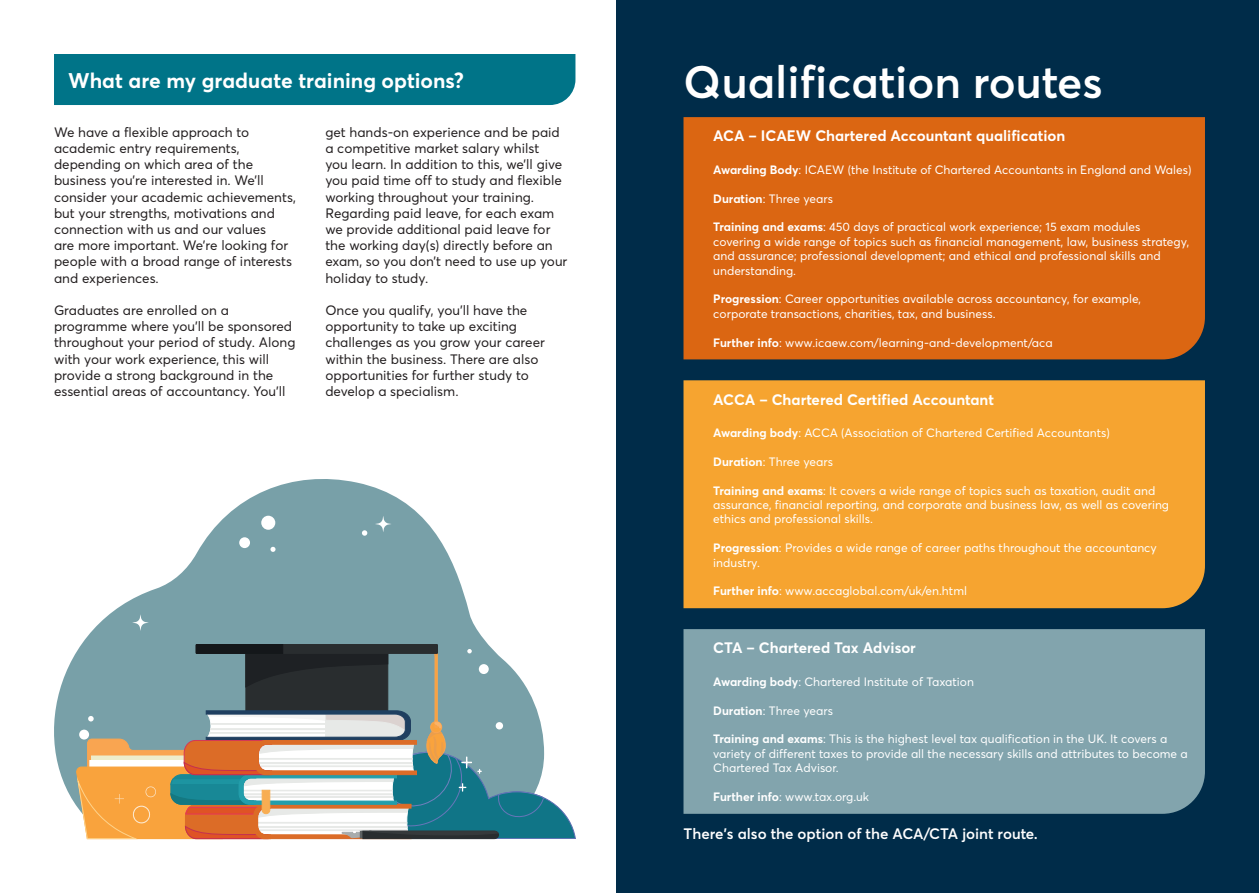
<style>
.page{position:relative;width:1259px;height:893px;background:#fff}
.page>*{position:absolute;margin:0;border:0;box-sizing:border-box;transform-origin:0 0}
.t1{font:600 45px "Averta";color:#fff}
.t2{font:700 21px "Averta";color:#fff}
.t3{font:700 15px "Averta";color:#fff}
.t4{font:600 15px "Averta";color:#fff}
.t5{font:13.5px/16.2px "Averta";color:#231f20}
.t6{font:12px/14.4px "Averta";color:#fff}
.s1{font-weight:700}
</style>
<div class="page">
<div style="left:54px;top:54px;width:521px;height:51px;background:#007488"></div>
<svg style="left:54px;top:479px;width:483px;height:326px;fill:#78a0a8"></svg>
<div style="left:479px;top:664px;width:10px;height:10px;background:#fff;border-radius:50%"></div>
<svg style="left:467px;top:649px;width:5px;height:4px"></svg>
<svg style="left:362px;top:530px;width:5px;height:6px"></svg>
<div style="left:261px;top:516px;width:14px;height:14px;background:#fff;border-radius:50%"></div>
<div style="left:239px;top:537px;width:11px;height:11px;background:#fff;border-radius:50%"></div>
<svg style="left:270px;top:547px;width:5px;height:5px"></svg>
<svg style="left:132px;top:614px;width:17px;height:17px"></svg>
<svg style="left:375px;top:516px;width:16px;height:16px"></svg>
<div style="left:435px;top:651px;width:2px;height:76px;background:#f9a33d;border:1px solid #f9a551"></div>
<div style="left:246px;top:649px;width:142px;height:62px;background:#292d2f;border:1px solid #292d2f"></div>
<div style="left:196px;top:644px;width:241px;height:9px;background:#292d2f"></div>
<div style="left:196px;top:644px;width:241px;height:9px;border:1px solid #292d2f"></div>
<svg style="left:196px;top:644px;width:192px;height:43px"></svg>
<svg style="left:76px;top:711px;width:499px;height:128px"></svg>
<div style="left:617px;top:0;width:642px;height:893px;background:#002c49"></div>
<div style="left:683px;top:117px;width:522px;height:242px;background:#db6612"></div>
<div style="left:683px;top:380px;width:522px;height:228px;background:#f6a430"></div>
<div style="left:683px;top:629px;width:522px;height:185px;background:#82a4ad"></div>
<p class="t2" style="left:68px;top:67px;width:397px">What are my graduate training options?</p>
<p class="t5" style="left:54px;top:124px;width:243px">We have a flexible approach to academic entry requirements, depending on which area of the business you’re interested in. We’ll consider your academic achievements, but your strengths, motivations and connection with us and our values<br>are more important. We’re looking for people with a broad range of interests and experiences.</p>
<p class="t5" style="left:54px;top:302px;width:243px">Graduates are enrolled on a programme where you’ll be sponsored throughout your period of study. Along with your work experience, this will provide a strong background in the essential areas of accountancy. You’ll</p>
<p class="t5" style="left:325px;top:124px;width:238px">get hands-on experience and be paid a competitive market salary whilst you learn. In addition to this, we’ll give you paid time off to study and flexible working throughout your training.</p>
<p class="t5" style="left:325px;top:205px;width:243px">Regarding paid leave, for each exam we provide additional paid leave for the working day(s) directly before an exam, so you don’t need to use up your holiday to study.</p>
<p class="t5" style="left:325px;top:302px;width:221px">Once you qualify, you’ll have the opportunity to take up exciting challenges as you grow your career within the business. There are also opportunities for further study to develop a specialism.</p>
<p class="t1" style="left:683px;top:50px;width:421px">Qualification routes</p>
<p class="t3" style="left:713px;top:127px;width:353px">ACA – ICAEW Chartered Accountant qualification</p>
<p class="t6" style="left:713px;top:162px;width:480px"><span class="s1">Awarding Body</span>: ICAEW (the Institute of Chartered Accountants in England and Wales)</p>
<p class="t6" style="left:713px;top:191px;width:121px"><span class="s1">Duration</span>: Three years</p>
<p class="t6" style="left:713px;top:220px;width:477px"><span class="s1">Training and exams</span>: 450 days of practical work experience; 15 exam modules covering a wide range of topics such as financial management, law, business strategy, and assurance; professional development; and ethical and professional skills and understanding.</p>
<p class="t6" style="left:713px;top:292px;width:429px"><span class="s1">Progression</span>: Career opportunities available across accountancy, for example, corporate transactions, charities, tax, and business.</p>
<p class="t6" style="left:713px;top:335px;width:341px"><span class="s1">Further info</span>: www.icaew.com/learning-and-development/aca</p>
<p class="t3" style="left:713px;top:390px;width:282px">ACCA – Chartered Certified Accountant</p>
<p class="t6" style="left:713px;top:425px;width:398px"><span class="s1">Awarding body</span>: ACCA (Association of Chartered Certified Accountants)</p>
<p class="t6" style="left:713px;top:454px;width:121px"><span class="s1">Duration</span>: Three years</p>
<p class="t6" style="left:713px;top:483px;width:457px"><span class="s1">Training and exams</span>: It covers a wide range of topics such as taxation, audit and assurance, financial reporting, and corporate and business law, as well as covering ethics and professional skills.</p>
<p class="t6" style="left:713px;top:541px;width:445px"><span class="s1">Progression</span>: Provides a wide range of career paths throughout the accountancy industry.</p>
<p class="t6" style="left:713px;top:584px;width:255px"><span class="s1">Further info</span>: www.accaglobal.com/uk/en.html</p>
<p class="t3" style="left:713px;top:639px;width:204px">CTA – Chartered Tax Advisor</p>
<p class="t6" style="left:713px;top:674px;width:262px"><span class="s1">Awarding body</span>: Chartered Institute of Taxation</p>
<p class="t6" style="left:713px;top:703px;width:121px"><span class="s1">Duration</span>: Three years</p>
<p class="t6" style="left:713px;top:732px;width:476px"><span class="s1">Training and exams</span>: This is the highest level tax qualification in the UK. It covers a variety of different taxes to provide all the necessary skills and attributes to become a<br>Chartered Tax Advisor.</p>
<p class="t6" style="left:713px;top:789px;width:157px"><span class="s1">Further info</span>: www.tax.org.uk</p>
<p class="t4" style="left:683px;top:823px;width:356px">There's also the option of the ACA/CTA joint route.</p>
</div>
